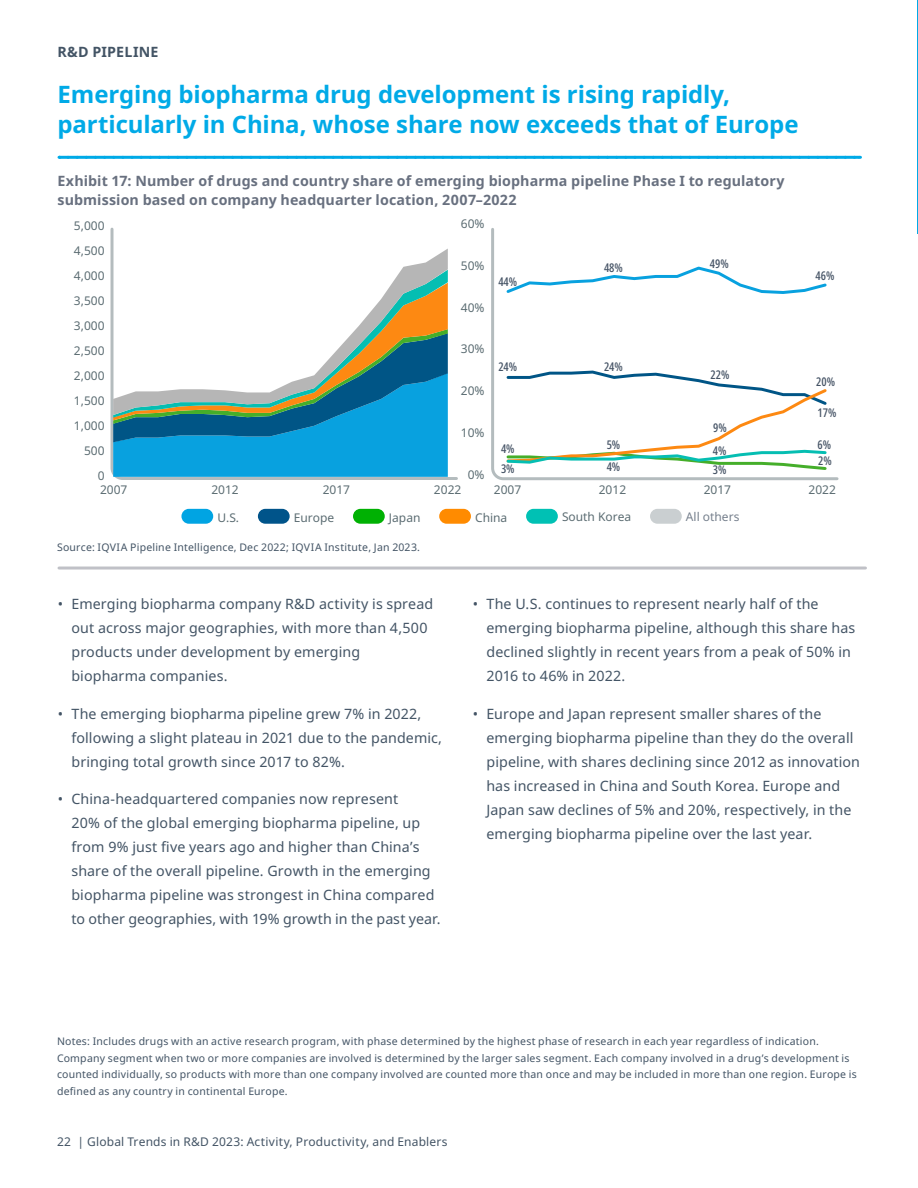
<style>
.page{position:relative;width:918px;height:1188px;background:#fff}
.page>*{position:absolute;margin:0;border:0;box-sizing:border-box;transform-origin:0 0}
.t1{font:700 24px/30px "Noto Sans";letter-spacing:-.005em;color:#00aae7}
.t2{font:14.25px/24px "Noto Sans";letter-spacing:.005em;color:#435465}
.t3{font:700 14.25px/19.5px "Noto Sans";letter-spacing:.01em;color:#68707f}
.t4{font:700 14.25px "Noto Sans";letter-spacing:.02em;color:#435465}
.t5{font:12px "Noto Sans";color:#5b6c72}
.t6{font:12px "Noto Sans";letter-spacing:.015em;color:#435465}
.t7{font:500 extra-condensed 12px "Noto Sans";color:#455365}
.t8{font:12px "Noto Sans";color:#76808d}
.t9{font:10.5px/16.5px "Noto Sans";letter-spacing:.02em;color:#435465}
</style>
<div class="page">
<hr style="left:59px;top:567px;width:807px;height:3px;background:#c0c1c7">
<svg style="left:68px;top:156px;width:792px;height:3px"></svg>
<div style="left:258px;top:509px;width:32px;height:15px;background:#00548a;border-radius:7px"></div>
<div style="left:353px;top:509px;width:32px;height:15px;background:#00b103;border-radius:7px"></div>
<div style="left:439px;top:509px;width:32px;height:15px;background:#ff8b00;border-radius:7px"></div>
<div style="left:526px;top:509px;width:32px;height:15px;background:#00c1b4;border-radius:7px"></div>
<div style="left:181px;top:509px;width:32px;height:15px;background:#00a4e3;border-radius:7px"></div>
<div style="left:650px;top:509px;width:32px;height:15px;background:#cacfd1;border-radius:7px"></div>
<svg style="left:491px;top:228px;width:348px;height:253px"></svg>
<svg style="left:110px;top:227px;width:348px;height:253px"></svg>
<svg style="left:113px;top:420px;width:335px;height:57px"></svg>
<svg style="left:113px;top:415px;width:335px;height:3px"></svg>
<svg style="left:113px;top:249px;width:335px;height:166px"></svg>
<svg style="left:504px;top:265px;width:325px;height:30px"></svg>
<svg style="left:505px;top:369px;width:324px;height:103px"></svg>
<p class="t4" style="left:57px;top:42px;width:103px">R&amp;D PIPELINE</p>
<h1 class="t1" style="left:57px;top:80px;width:743px">Emerging biopharma drug development is rising rapidly, particularly in China, whose share now exceeds that of Europe</h1>
<p class="t3" style="left:57px;top:171px;width:729px">Exhibit 17: Number of drugs and country share of emerging biopharma pipeline Phase I to regulatory submission based on company headquarter location, 2007–2022</p>
<p class="t5" style="left:74px;top:217px;width:32px">5,000</p>
<p class="t5" style="left:74px;top:242px;width:32px">4,500</p>
<p class="t5" style="left:74px;top:267px;width:32px">4,000</p>
<p class="t5" style="left:74px;top:292px;width:32px">3,500</p>
<p class="t5" style="left:74px;top:317px;width:32px">3,000</p>
<p class="t5" style="left:74px;top:342px;width:32px">2,500</p>
<p class="t5" style="left:74px;top:367px;width:32px">2,000</p>
<p class="t5" style="left:74px;top:392px;width:32px">1,500</p>
<p class="t5" style="left:74px;top:417px;width:32px">1,000</p>
<p class="t5" style="left:84px;top:442px;width:22px">500</p>
<p class="t5" style="left:98px;top:467px;width:8px">0</p>
<p class="t5" style="left:461px;top:215px;width:25px">60%</p>
<p class="t5" style="left:461px;top:257px;width:25px">50%</p>
<p class="t5" style="left:461px;top:299px;width:25px">40%</p>
<p class="t5" style="left:461px;top:341px;width:25px">30%</p>
<p class="t5" style="left:461px;top:382px;width:25px">20%</p>
<p class="t5" style="left:461px;top:424px;width:25px">10%</p>
<p class="t5" style="left:468px;top:466px;width:18px">0%</p>
<p class="t7" style="left:498px;top:273px;width:20px">44%</p>
<p class="t7" style="left:604px;top:259px;width:20px">48%</p>
<p class="t7" style="left:710px;top:255px;width:20px">49%</p>
<p class="t7" style="left:498px;top:359px;width:20px">24%</p>
<p class="t7" style="left:604px;top:358px;width:20px">24%</p>
<p class="t7" style="left:501px;top:440px;width:15px">4%</p>
<p class="t7" style="left:607px;top:436px;width:15px">5%</p>
<p class="t7" style="left:501px;top:461px;width:15px">3%</p>
<p class="t7" style="left:607px;top:458px;width:15px">4%</p>
<p class="t7" style="left:711px;top:366px;width:20px">22%</p>
<p class="t7" style="left:713px;top:420px;width:15px">9%</p>
<p class="t7" style="left:713px;top:442px;width:15px">4%</p>
<p class="t7" style="left:713px;top:462px;width:15px">3%</p>
<p class="t7" style="left:815px;top:268px;width:20px">46%</p>
<p class="t7" style="left:816px;top:373px;width:20px">20%</p>
<p class="t7" style="left:818px;top:404px;width:20px">17%</p>
<p class="t7" style="left:817px;top:436px;width:15px">6%</p>
<p class="t7" style="left:818px;top:452px;width:15px">2%</p>
<p class="t5" style="left:100px;top:481px;width:29px">2007</p>
<p class="t5" style="left:211px;top:481px;width:29px">2012</p>
<p class="t5" style="left:323px;top:481px;width:29px">2017</p>
<p class="t5" style="left:434px;top:481px;width:29px">2022</p>
<p class="t5" style="left:494px;top:481px;width:29px">2007</p>
<p class="t5" style="left:599px;top:481px;width:29px">2012</p>
<p class="t5" style="left:704px;top:481px;width:29px">2017</p>
<p class="t5" style="left:809px;top:481px;width:29px">2022</p>
<p class="t5" style="left:217px;top:509px;width:23px">U.S.</p>
<p class="t5" style="left:294px;top:509px;width:42px">Europe</p>
<p class="t5" style="left:389px;top:509px;width:33px">Japan</p>
<p class="t5" style="left:475px;top:509px;width:34px">China</p>
<p class="t5" style="left:562px;top:509px;width:71px">South Korea</p>
<p class="t8" style="left:686px;top:509px;width:55px">All others</p>
<p class="t9" style="left:57px;top:539px;width:365px">Source: IQVIA Pipeline Intelligence, Dec 2022; IQVIA Institute, Jan 2023.</p>
<p class="t2" style="left:71px;top:592px;width:363px;text-indent:-13px">• Emerging biopharma company R&amp;D activity is spread out across major geographies, with more than 4,500 products under development by emerging biopharma companies.</p>
<p class="t2" style="left:71px;top:702px;width:372px;text-indent:-13px">• The emerging biopharma pipeline grew 7% in 2022, following a slight plateau in 2021 due to the pandemic, bringing total growth since 2017 to 82%.</p>
<p class="t2" style="left:71px;top:787px;width:371px;text-indent:-13px">• China-headquartered companies now represent<br>20% of the global emerging biopharma pipeline, up from 9% just five years ago and higher than China’s share of the overall pipeline. Growth in the emerging biopharma pipeline was strongest in China compared to other geographies, with 19% growth in the past year.</p>
<p class="t2" style="left:486px;top:592px;width:370px;text-indent:-13px">• The U.S. continues to represent nearly half of the emerging biopharma pipeline, although this share has declined slightly in recent years from a peak of 50% in 2016 to 46% in 2022.</p>
<p class="t2" style="left:486px;top:702px;width:375px;text-indent:-13px">• Europe and Japan represent smaller shares of the emerging biopharma pipeline than they do the overall pipeline, with shares declining since 2012 as innovation has increased in China and South Korea. Europe and Japan saw declines of 5% and 20%, respectively, in the emerging biopharma pipeline over the last year.</p>
<p class="t9" style="left:57px;top:1034px;width:801px">Notes: Includes drugs with an active research program, with phase determined by the highest phase of research in each year regardless of indication.<br>Company segment when two or more companies are involved is determined by the larger sales segment. Each company involved in a drug’s development is counted individually, so products with more than one company involved are counted more than once and may be included in more than one region. Europe is defined as any country in continental Europe.</p>
<p class="t6" style="left:57px;top:1133px;width:392px">22 | Global Trends in R&amp;D 2023: Activity, Productivity, and Enablers</p>
</div>
